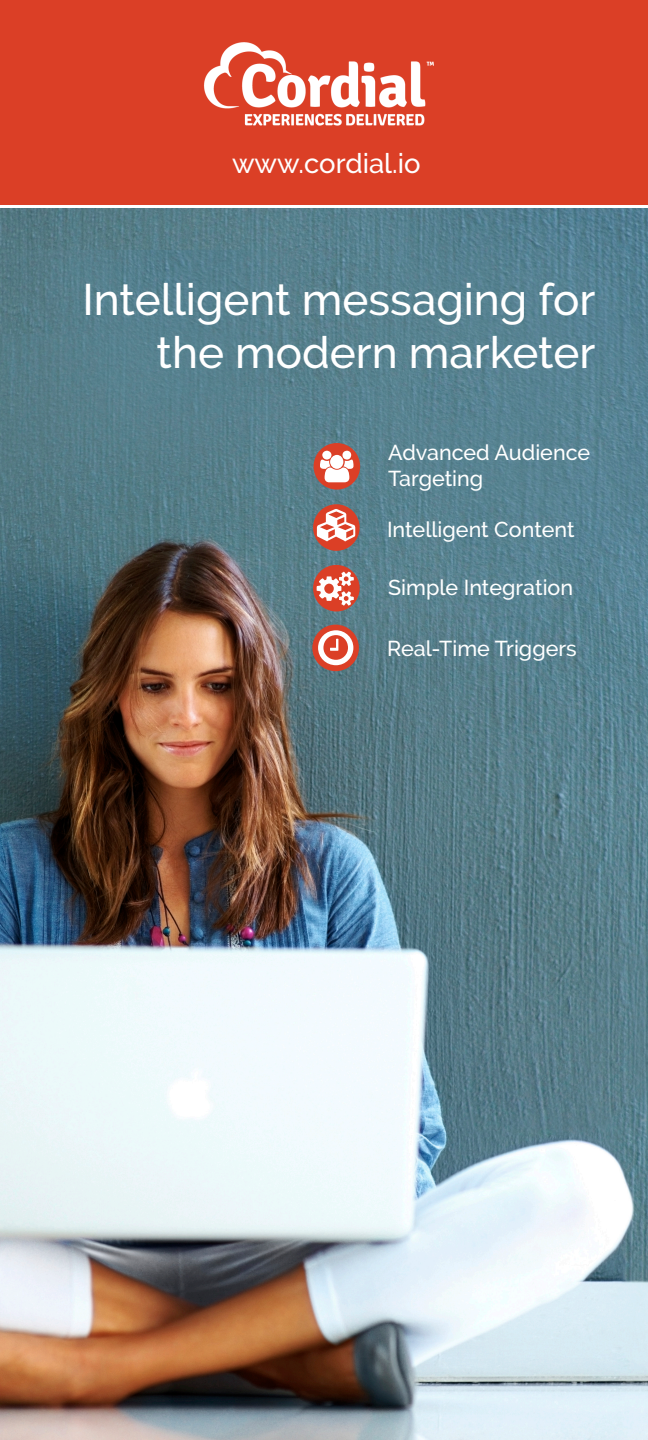
<style>
.page{position:relative;width:648px;height:1440px;background:#fff}
.page>*{position:absolute;margin:0;border:0;box-sizing:border-box;transform-origin:0 0}
.t1{font:500 44px/52.8px "Raleway";color:#fff;text-align:right}
.t2{font:500 27.5px "Raleway";color:#fff}
.t3{font:500 21.5px/25.8px "Raleway";color:#fff}
</style>
<div class="page">
<img style="left:0;top:209px;width:648px;height:1231px">
<div style="left:314px;top:443px;width:46px;height:47px;background:#db3f26;border-radius:50%"></div>
<svg style="left:320px;top:451px;width:33px;height:31px"></svg>
<div style="left:313px;top:565px;width:47px;height:46px;background:#db3f26;border-radius:50%"></div>
<svg style="left:317px;top:572px;width:37px;height:34px"></svg>
<svg style="left:313px;top:504px;width:47px;height:47px"></svg>
<svg style="left:317px;top:509px;width:38px;height:32px"></svg>
<div style="left:312px;top:625px;width:47px;height:46px;background:#db3f26;border-radius:50%"></div>
<svg style="left:318px;top:630px;width:35px;height:35px"></svg>
<div style="left:0;top:0;width:648px;height:205px;background:#db3f26"></div>
<img style="left:204px;top:42px;width:230px;height:84px">
<p class="t2" style="left:232px;top:148px;width:190px">www.cordial.io</p>
<p class="t1" style="left:82px;top:273px;width:514px">Intelligent messaging for the modern marketer</p>
<p class="t3" style="left:388px;top:440px;width:204px">Advanced Audience<br>Targeting</p>
<p class="t3" style="left:387px;top:516px;width:189px">Intelligent Content</p>
<p class="t3" style="left:388px;top:575px;width:187px">Simple Integration</p>
<p class="t3" style="left:387px;top:635px;width:191px">Real-Time Triggers</p>
</div>
